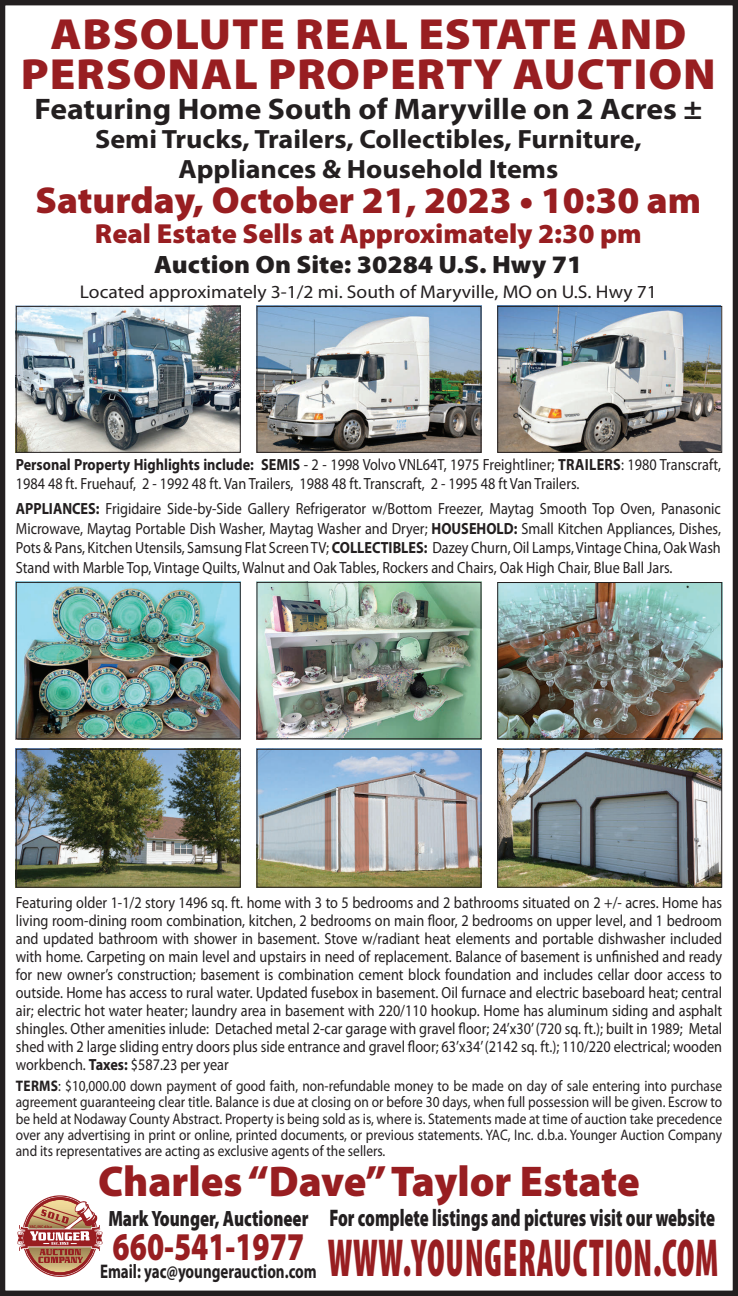
<style>
.page{position:relative;width:738px;height:1296px;background:#fff}
.page>*{position:absolute;margin:0;border:0;box-sizing:border-box;transform-origin:0 0}
.t1{font:900 condensed 53.8px "Myriad Pro";letter-spacing:.02em;color:#981e21;scale:.66 1}
.t2{font:900 43.8px/39.8px "Myriad Pro";letter-spacing:.02em;color:#981e21;text-align:center;scale:1.06 1}
.t3{font:900 43.2px "Myriad Pro";color:#981e21}
.t4{font:900 39.4px "Myriad Pro";color:#981e21;scale:.76 1}
.t5{font:900 37.6px "Myriad Pro";color:#981e21}
.t6{font:700 29.8px "Myriad Pro";color:#231f20;scale:1.06 1}
.t7{font:900 27.6px "Myriad Pro";color:#981e21}
.t8{font:700 26.4px/29.8px "Myriad Pro";color:#231f20;text-align:center;scale:1.06 1}
.t9{font:900 25.2px "Myriad Pro";color:#231f20;scale:1.06 1}
.t10{font:900 24px "Myriad Pro";color:#231f20;scale:.69 1}
.t11{font:700 19.8px "Myriad Pro";color:#231f20;scale:.76 1}
.t12{font:18.4px "Myriad Pro";color:#231f20;scale:1.06 1}
.t13{font:16.2px/18px "Myriad Pro";color:#231f20;text-align:justify;scale:.88 1}
.t14{font:15.4px/16.2px "Myriad Pro";color:#231f20;text-align:justify;scale:.88 1}
.t15{font:700 4px "Myriad";letter-spacing:-.01em;color:#981e21;scale:.93 1}
.s1{font-weight:700}
.s2{font-size:22.2px}
</style>
<div class="page">
<div style="left:0;top:0;width:738px;height:1296px;border:5px solid #231f20"></div>
<img style="left:18px;top:751px;width:221px;height:135px">
<div style="left:16px;top:749px;width:225px;height:139px;border:1px solid #231f20"></div>
<img style="left:259px;top:751px;width:220px;height:135px">
<div style="left:257px;top:749px;width:224px;height:139px;border:1px solid #231f20"></div>
<svg style="left:17px;top:1195px;width:86px;height:82px"></svg>
<img style="left:259px;top:308px;width:220px;height:143px">
<div style="left:257px;top:306px;width:224px;height:147px;border:1px solid #231f20"></div>
<img style="left:499px;top:308px;width:221px;height:143px">
<div style="left:497px;top:306px;width:225px;height:147px;border:1px solid #231f20"></div>
<img style="left:18px;top:308px;width:221px;height:143px">
<div style="left:16px;top:306px;width:225px;height:147px;border:1px solid #231f20"></div>
<img style="left:18px;top:584px;width:221px;height:153px">
<div style="left:16px;top:582px;width:225px;height:157px;border:1px solid #231f20"></div>
<img style="left:259px;top:584px;width:220px;height:153px">
<div style="left:257px;top:582px;width:224px;height:157px;border:1px solid #231f20"></div>
<img style="left:499px;top:584px;width:221px;height:153px">
<div style="left:497px;top:582px;width:225px;height:157px;border:1px solid #231f20"></div>
<img style="left:499px;top:751px;width:221px;height:135px">
<div style="left:497px;top:749px;width:225px;height:139px;border:1px solid #231f20"></div>
<p class="t2" style="left:21px;top:15px;width:657px">ABSOLUTE REAL ESTATE AND<br>PERSONAL PROPERTY AUCTION</p>
<p class="t6" style="left:35px;top:89px;width:631px">Featuring Home South of Maryville on 2 Acres ±</p>
<p class="t8" style="left:95px;top:124px;width:517px">Semi Trucks, Trailers, Collectibles, Furniture,<br>Appliances &amp; Household Items</p>
<p class="t5" style="left:35px;top:179px;width:667px">Saturday, October 21, 2023 • 10:30 am</p>
<p class="t7" style="left:95px;top:218px;width:548px">Real Estate Sells at Approximately 2:30 pm</p>
<p class="t9" style="left:154px;top:250px;width:405px">Auction On Site: 30284 U.S. Hwy 71</p>
<p class="t12" style="left:80px;top:280px;width:546px">Located approximately 3-1/2 mi. South of Maryville, MO on U.S. Hwy 71</p>
<p class="t13" style="left:16px;top:455px;width:803px;line-height:19.4px"><span class="s1">Personal Property Highlights include: SEMIS</span> - 2 - 1998 Volvo VNL64T, 1975 Freightliner; <span class="s1">TRAILERS</span>: 1980 Transcraft,<br>1984 48 ft. Fruehauf, 2 - 1992 48 ft. Van Trailers, 1988 48 ft. Transcraft, 2 - 1995 48 ft Van Trailers.</p>
<p class="t13" style="left:16px;top:499px;width:803px;line-height:19.4px"><span class="s1">APPLIANCES:</span> Frigidaire Side-by-Side Gallery Refrigerator w/Bottom Freezer, Maytag Smooth Top Oven, Panasonic Microwave, Maytag Portable Dish Washer, Maytag Washer and Dryer; <span class="s1">HOUSEHOLD:</span> Small Kitchen Appliances, Dishes, Pots &amp; Pans, Kitchen Utensils, Samsung Flat Screen TV; <span class="s1">COLLECTIBLES:</span> Dazey Churn, Oil Lamps, Vintage China, Oak Wash Stand with Marble Top, Vintage Quilts, Walnut and Oak Tables, Rockers and Chairs, Oak High Chair, Blue Ball Jars.</p>
<p class="t13" style="left:16px;top:893px;width:804px">Featuring older 1-1/2 story 1496 sq. ft. home with 3 to 5 bedrooms and 2 bathrooms situated on 2 +/- acres. Home has living room-dining room combination, kitchen, 2 bedrooms on main floor, 2 bedrooms on upper level, and 1 bedroom and updated bathroom with shower in basement. Stove w/radiant heat elements and portable dishwasher included with home. Carpeting on main level and upstairs in need of replacement. Balance of basement is unfinished and ready for new owner’s construction; basement is combination cement block foundation and includes cellar door access to outside. Home has access to rural water. Updated fusebox in basement. Oil furnace and electric baseboard heat; central air; electric hot water heater; laundry area in basement with 220/110 hookup. Home has aluminum siding and asphalt shingles. Other amenities inlude: Detached metal 2-car garage with gravel floor; 24’x30’ (720 sq. ft.); built in 1989; Metal shed with 2 large sliding entry doors plus side entrance and gravel floor; 63’x34’ (2142 sq. ft.); 110/220 electrical; wooden workbench. <span class="s1">Taxes:</span> $587.23 per year</p>
<p class="t14" style="left:16px;top:1078px;width:804px"><span class="s1">TERMS</span>: $10,000.00 down payment of good faith, non-refundable money to be made on day of sale entering into purchase agreement guaranteeing clear title. Balance is due at closing on or before 30 days, when full possession will be given. Escrow to be held at Nodaway County Abstract. Property is being sold as is, where is. Statements made at time of auction take precedence over any advertising in print or online, printed documents, or previous statements. YAC, Inc. d.b.a. Younger Auction Company and its representatives are acting as exclusive agents of the sellers.</p>
<p class="t3" style="left:98px;top:1156px;width:543px">Charles “Dave” Taylor Estate</p>
<p class="t1" style="left:328px;top:1229px;width:594px">WWW.YOUNGERAUCTION.COM</p>
<p class="t10" style="left:108px;top:1204px;width:881px"><span class="s2">Mark Younger, Auctioneer</span> For complete listings and pictures visit our website</p>
<p class="t4" style="left:113px;top:1225px;width:254px">660-541-1977</p>
<p class="t11" style="left:100px;top:1258px;width:287px">Email: yac@youngerauction.com</p>
<p class="t15" style="left:30px;top:1224px;width:26px">YAC, INC d.b.a</p>
</div>
